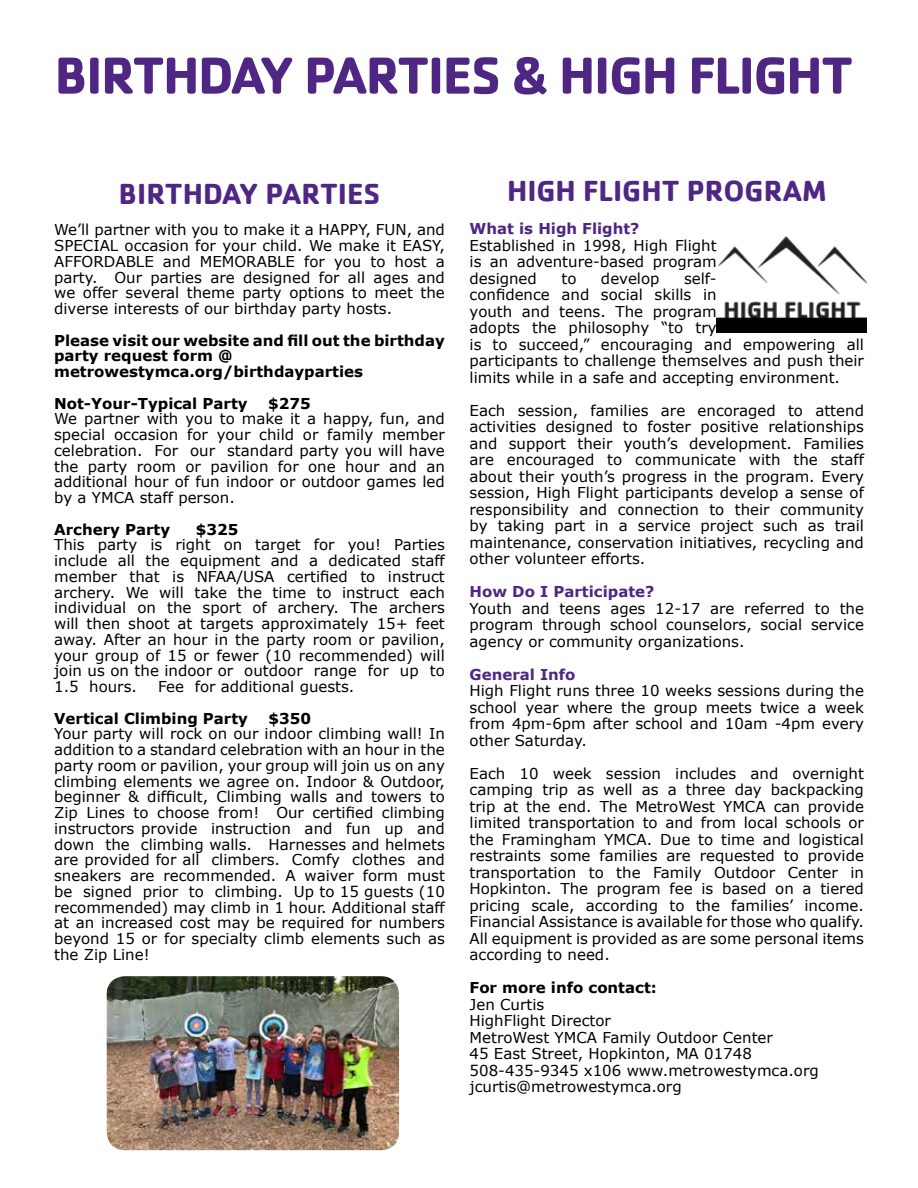
<style>
.page{position:relative;width:918px;height:1188px;background:#fff}
.page>*{position:absolute;margin:0;border:0;box-sizing:border-box;transform-origin:0 0}
.t1{font:700 54px "Cachet";letter-spacing:-.03em;color:#4f2683}
.t2{font:700 30px "Cachet";color:#4f2683}
.t3{font:15px/16.5px "Verdana";color:#000;text-align:justify}
.t4{font:700 15px/15.8px "Verdana";color:#000}
.t5{font:700 15px "Verdana";color:#4f2683}
</style>
<div class="page">
<img style="left:717px;top:236px;width:150px;height:97px">
<img style="left:107px;top:976px;width:292px;height:174px">
<h1 class="t1" style="left:54px;top:41px;width:801px">BIRTHDAY PARTIES &amp; HIGH FLIGHT</h1>
<h2 class="t2" style="left:119px;top:175px;width:263px">BIRTHDAY PARTIES</h2>
<p class="t3" style="left:54px;top:222px;width:392px;line-height:15.8px">We’ll partner with you to make it a HAPPY, FUN, and SPECIAL occasion for your child. We make it EASY, AFFORDABLE and MEMORABLE for you to host a party. Our parties are designed for all ages and we offer several theme party options to meet the diverse interests of our birthday party hosts.</p>
<p class="t4" style="left:54px;top:332px;width:392px">Please visit our website and fill out the birthday party request form @ metrowestymca.org/birthdayparties</p>
<p class="t4" style="left:54px;top:395px;width:195px">Not-Your-Typical Party</p>
<p class="t4" style="left:268px;top:395px;width:44px">$275</p>
<p class="t3" style="left:54px;top:411px;width:392px;line-height:15.8px">We partner with you to make it a happy, fun, and special occasion for your child or family member celebration. For our standard party you will have the party room or pavilion for one hour and an additional hour of fun indoor or outdoor games led by a YMCA staff person.</p>
<p class="t4" style="left:54px;top:521px;width:117px">Archery Party</p>
<p class="t4" style="left:196px;top:521px;width:44px">$325</p>
<p class="t3" style="left:54px;top:537px;width:392px;line-height:15.8px">This party is right on target for you! Parties include all the equipment and a dedicated staff member that is NFAA/USA certified to instruct archery. We will take the time to instruct each individual on the sport of archery. The archers will then shoot at targets approximately 15+ feet away. After an hour in the party room or pavilion, your group of 15 or fewer (10 recommended) will join us on the indoor or outdoor range for up to 1.5 hours.</p>
<p class="t3" style="left:158px;top:678px;width:198px">Fee for additional guests.</p>
<p class="t4" style="left:54px;top:710px;width:195px">Vertical Climbing Party</p>
<p class="t4" style="left:269px;top:710px;width:44px">$350</p>
<p class="t3" style="left:54px;top:726px;width:392px;line-height:15.8px">Your party will rock on our indoor climbing wall! In addition to a standard celebration with an hour in the party room or pavilion, your group will join us on any climbing elements we agree on. Indoor &amp; Outdoor, beginner &amp; difficult, Climbing walls and towers to Zip Lines to choose from! Our certified climbing instructors provide instruction and fun up and down the climbing walls. Harnesses and helmets are provided for all climbers. Comfy clothes and sneakers are recommended. A waiver form must be signed prior to climbing. Up to 15 guests (10 recommended) may climb in 1 hour. Additional staff at an increased cost may be required for numbers beyond 15 or for specialty climb elements such as the Zip Line!</p>
<h2 class="t2" style="left:507px;top:172px;width:321px">HIGH FLIGHT PROGRAM</h2>
<p class="t5" style="left:470px;top:218px;width:171px">What is High Flight?</p>
<p class="t3" style="left:470px;top:237px;width:249px">Established in 1998, High Flight is an adventure-based program designed</p>
<p class="t3" style="left:470px;top:270px;width:396px;text-align:left;text-indent:214px">self-<br>confidence and social skills in<br>youth and teens. The program<br>adopts the philosophy “to try<br>is to succeed,” encouraging and empowering all participants to challenge themselves and push their limits while in a safe and accepting environment.</p>
<p class="t3" style="left:470px;top:402px;width:396px">Each session, families are encoraged to attend activities designed to foster positive relationships and support their youth’s development. Families are encouraged to communicate with the staff about their youth’s progress in the program. Every session, High Flight participants develop a sense of responsibility and connection to their community by taking part in a service project such as trail maintenance, conservation initiatives, recycling and other volunteer efforts.</p>
<p class="t5" style="left:470px;top:581px;width:186px">How Do I Participate?</p>
<p class="t3" style="left:470px;top:600px;width:396px">Youth and teens ages 12-17 are referred to the program through school counselors, social service agency or community organizations.</p>
<p class="t5" style="left:470px;top:664px;width:108px">General Info</p>
<p class="t3" style="left:470px;top:682px;width:396px">High Flight runs three 10 weeks sessions during the school year where the group meets twice a week from 4pm-6pm after school and 10am -4pm every other Saturday.</p>
<p class="t3" style="left:470px;top:765px;width:396px">Each 10 week session includes and overnight camping trip as well as a three day backpacking trip at the end. The MetroWest YMCA can provide limited transportation to and from local schools or the Framingham YMCA. Due to time and logistical restraints some families are requested to provide transportation to the Family Outdoor Center in Hopkinton. The program fee is based on a tiered pricing scale, according to the families’ income.<br>Financial Assistance is available for those who qualify.<br>All equipment is provided as are some personal items according to need.</p>
<p class="t4" style="left:470px;top:980px;width:189px">For more info contact:</p>
<p class="t3" style="left:470px;top:996px;width:351px;text-align:left">Jen Curtis<br>HighFlight Director<br>MetroWest YMCA Family Outdoor Center<br>45 East Street, Hopkinton, MA 01748<br>508-435-9345 x106 www.metrowestymca.org jcurtis@metrowestymca.org</p>
<p class="t3" style="left:561px;top:270px;width:17px">to</p>
<p class="t3" style="left:601px;top:270px;width:60px">develop</p>
</div>
